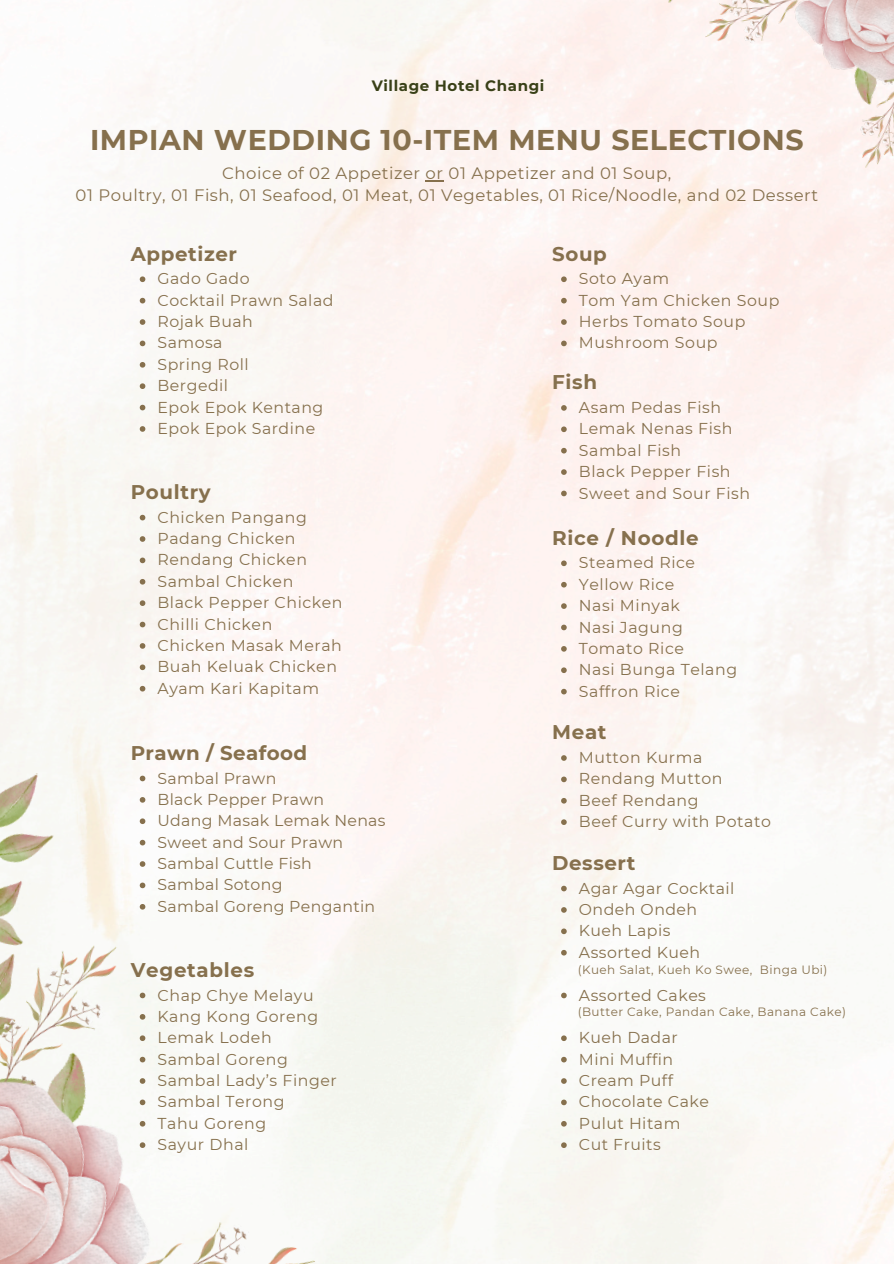
<style>
.page{position:relative;width:894px;height:1264px;background:#fff}
.page>*{position:absolute;margin:0;border:0;box-sizing:border-box;transform-origin:0 0}
.t1{font:700 28.5px "Montserrat";letter-spacing:.02em;color:#86704d}
.t2{font:700 19.8px "Montserrat";letter-spacing:.035em;color:#86704d}
.t3{font:700 19.65px "Montserrat";color:#86704d}
.t4{font:16.5px/21.3px "Montserrat";letter-spacing:.035em;color:#86704d;text-align:center}
.t5{font:15.75px "Montserrat";letter-spacing:.035em;color:#86704d}
.t6{font:700 15px "Montserrat";letter-spacing:.04em;color:#394017}
.t7{font:12px "Montserrat";letter-spacing:.035em;color:#86704d}
</style>
<div class="page">
<div style="left:0;top:0;width:893px;height:1263px;background:#fcf7f3"></div>
<img style="left:0;top:739px;width:500px;height:524px">
<img style="left:628px;top:0;width:265px;height:279px">
<svg style="left:425px;top:180px;width:18px;height:1px"></svg>
<svg style="left:140px;top:775px;width:5px;height:6px"></svg>
<svg style="left:140px;top:797px;width:5px;height:5px"></svg>
<svg style="left:140px;top:818px;width:5px;height:6px"></svg>
<svg style="left:140px;top:839px;width:5px;height:6px"></svg>
<svg style="left:140px;top:861px;width:5px;height:5px"></svg>
<svg style="left:140px;top:882px;width:5px;height:6px"></svg>
<svg style="left:140px;top:904px;width:5px;height:5px"></svg>
<svg style="left:140px;top:515px;width:5px;height:5px"></svg>
<svg style="left:140px;top:536px;width:5px;height:6px"></svg>
<svg style="left:140px;top:557px;width:5px;height:6px"></svg>
<svg style="left:140px;top:579px;width:5px;height:5px"></svg>
<svg style="left:140px;top:600px;width:5px;height:6px"></svg>
<svg style="left:140px;top:621px;width:5px;height:6px"></svg>
<svg style="left:140px;top:643px;width:5px;height:5px"></svg>
<svg style="left:140px;top:664px;width:5px;height:6px"></svg>
<svg style="left:140px;top:686px;width:5px;height:5px"></svg>
<svg style="left:140px;top:276px;width:5px;height:6px"></svg>
<svg style="left:140px;top:298px;width:5px;height:5px"></svg>
<svg style="left:140px;top:319px;width:5px;height:6px"></svg>
<svg style="left:140px;top:340px;width:5px;height:6px"></svg>
<svg style="left:140px;top:362px;width:5px;height:5px"></svg>
<svg style="left:140px;top:383px;width:5px;height:6px"></svg>
<svg style="left:140px;top:405px;width:5px;height:5px"></svg>
<svg style="left:140px;top:426px;width:5px;height:6px"></svg>
<svg style="left:140px;top:992px;width:5px;height:6px"></svg>
<svg style="left:140px;top:1014px;width:5px;height:5px"></svg>
<svg style="left:140px;top:1035px;width:5px;height:6px"></svg>
<svg style="left:140px;top:1056px;width:5px;height:6px"></svg>
<svg style="left:140px;top:1078px;width:5px;height:5px"></svg>
<svg style="left:140px;top:1099px;width:5px;height:6px"></svg>
<svg style="left:140px;top:1120px;width:5px;height:6px"></svg>
<svg style="left:140px;top:1142px;width:5px;height:5px"></svg>
<svg style="left:561px;top:560px;width:5px;height:6px"></svg>
<svg style="left:561px;top:582px;width:5px;height:5px"></svg>
<svg style="left:561px;top:603px;width:5px;height:6px"></svg>
<svg style="left:561px;top:624px;width:5px;height:6px"></svg>
<svg style="left:561px;top:646px;width:5px;height:5px"></svg>
<svg style="left:561px;top:667px;width:5px;height:6px"></svg>
<svg style="left:561px;top:688px;width:5px;height:6px"></svg>
<svg style="left:561px;top:405px;width:5px;height:6px"></svg>
<svg style="left:561px;top:426px;width:5px;height:6px"></svg>
<svg style="left:561px;top:448px;width:5px;height:5px"></svg>
<svg style="left:561px;top:469px;width:5px;height:6px"></svg>
<svg style="left:561px;top:490px;width:5px;height:6px"></svg>
<svg style="left:561px;top:276px;width:5px;height:6px"></svg>
<svg style="left:561px;top:298px;width:5px;height:5px"></svg>
<svg style="left:561px;top:319px;width:5px;height:6px"></svg>
<svg style="left:561px;top:340px;width:5px;height:6px"></svg>
<svg style="left:561px;top:755px;width:5px;height:5px"></svg>
<svg style="left:561px;top:776px;width:5px;height:6px"></svg>
<svg style="left:561px;top:798px;width:5px;height:5px"></svg>
<svg style="left:561px;top:819px;width:5px;height:6px"></svg>
<svg style="left:561px;top:885px;width:5px;height:6px"></svg>
<svg style="left:561px;top:907px;width:5px;height:5px"></svg>
<svg style="left:561px;top:928px;width:5px;height:6px"></svg>
<svg style="left:561px;top:949px;width:5px;height:6px"></svg>
<svg style="left:561px;top:992px;width:5px;height:6px"></svg>
<svg style="left:561px;top:1035px;width:5px;height:6px"></svg>
<svg style="left:561px;top:1056px;width:5px;height:6px"></svg>
<svg style="left:561px;top:1078px;width:5px;height:5px"></svg>
<svg style="left:561px;top:1099px;width:5px;height:6px"></svg>
<svg style="left:561px;top:1120px;width:5px;height:6px"></svg>
<svg style="left:561px;top:1142px;width:5px;height:5px"></svg>
<p class="t6" style="left:371px;top:77px;width:174px">Village Hotel Changi</p>
<h1 class="t1" style="left:90px;top:122px;width:715px">IMPIAN WEDDING 10-ITEM MENU SELECTIONS</h1>
<h4 class="t4" style="left:76px;top:163px;width:743px">Choice of 02 Appetizer or 01 Appetizer and 01 Soup,<br>01 Poultry, 01 Fish, 01 Seafood, 01 Meat, 01 Vegetables, 01 Rice/Noodle, and 02 Dessert</h4>
<p class="t2" style="left:131px;top:241px;width:108px">Appetizer</p>
<p class="t5" style="left:157px;top:269px;width:94px">Gado Gado</p>
<h2 class="t5" style="left:157px;top:290px;width:177px">Cocktail Prawn Salad</h2>
<p class="t5" style="left:157px;top:312px;width:97px">Rojak Buah</p>
<p class="t5" style="left:157px;top:333px;width:67px">Samosa</p>
<p class="t5" style="left:157px;top:354px;width:93px">Spring Roll</p>
<p class="t5" style="left:157px;top:376px;width:72px">Bergedil</p>
<p class="t5" style="left:157px;top:397px;width:167px">Epok Epok Kentang</p>
<p class="t5" style="left:157px;top:419px;width:159px">Epok Epok Sardine</p>
<p class="t2" style="left:131px;top:480px;width:82px">Poultry</p>
<h2 class="t5" style="left:157px;top:507px;width:151px">Chicken Pangang</h2>
<p class="t5" style="left:157px;top:529px;width:139px">Padang Chicken</p>
<p class="t5" style="left:157px;top:550px;width:151px">Rendang Chicken</p>
<p class="t5" style="left:157px;top:571px;width:137px">Sambal Chicken</p>
<p class="t5" style="left:157px;top:593px;width:186px">Black Pepper Chicken</p>
<h2 class="t5" style="left:157px;top:614px;width:116px">Chilli Chicken</h2>
<p class="t5" style="left:157px;top:635px;width:186px">Chicken Masak Merah</p>
<p class="t5" style="left:157px;top:657px;width:181px">Buah Keluak Chicken</p>
<p class="t5" style="left:157px;top:678px;width:163px">Ayam Kari Kapitam</p>
<h2 class="t2" style="left:131px;top:740px;width:178px">Prawn / Seafood</h2>
<p class="t5" style="left:157px;top:768px;width:120px">Sambal Prawn</p>
<p class="t5" style="left:157px;top:789px;width:168px">Black Pepper Prawn</p>
<p class="t5" style="left:157px;top:811px;width:229px">Udang Masak Lemak Nenas</p>
<p class="t5" style="left:157px;top:832px;width:187px">Sweet and Sour Prawn</p>
<p class="t5" style="left:157px;top:853px;width:156px">Sambal Cuttle Fish</p>
<p class="t5" style="left:157px;top:875px;width:126px">Sambal Sotong</p>
<p class="t5" style="left:157px;top:896px;width:219px">Sambal Goreng Pengantin</p>
<p class="t2" style="left:131px;top:957px;width:125px">Vegetables</p>
<p class="t5" style="left:157px;top:985px;width:157px">Chap Chye Melayu</p>
<p class="t5" style="left:157px;top:1006px;width:162px">Kang Kong Goreng</p>
<h2 class="t5" style="left:157px;top:1028px;width:116px">Lemak Lodeh</h2>
<p class="t5" style="left:157px;top:1049px;width:132px">Sambal Goreng</p>
<p class="t5" style="left:157px;top:1070px;width:181px">Sambal Lady’s Finger</p>
<p class="t5" style="left:157px;top:1092px;width:129px">Sambal Terong</p>
<p class="t5" style="left:157px;top:1113px;width:110px">Tahu Goreng</p>
<p class="t5" style="left:157px;top:1134px;width:92px">Sayur Dhal</p>
<p class="t3" style="left:552px;top:242px;width:56px">Soup</p>
<p class="t5" style="left:578px;top:269px;width:92px">Soto Ayam</p>
<p class="t5" style="left:578px;top:290px;width:202px">Tom Yam Chicken Soup</p>
<p class="t5" style="left:578px;top:312px;width:168px">Herbs Tomato Soup</p>
<p class="t5" style="left:578px;top:333px;width:140px">Mushroom Soup</p>
<p class="t2" style="left:552px;top:370px;width:47px">Fish</p>
<p class="t5" style="left:578px;top:398px;width:144px">Asam Pedas Fish</p>
<p class="t5" style="left:578px;top:419px;width:155px">Lemak Nenas Fish</p>
<h2 class="t5" style="left:578px;top:440px;width:104px">Sambal Fish</h2>
<p class="t5" style="left:578px;top:462px;width:153px">Black Pepper Fish</p>
<p class="t5" style="left:578px;top:483px;width:173px">Sweet and Sour Fish</p>
<p class="t2" style="left:552px;top:525px;width:148px">Rice / Noodle</p>
<p class="t5" style="left:578px;top:553px;width:118px">Steamed Rice</p>
<p class="t5" style="left:578px;top:574px;width:97px">Yellow Rice</p>
<h2 class="t5" style="left:578px;top:596px;width:103px">Nasi Minyak</h2>
<p class="t5" style="left:578px;top:617px;width:105px">Nasi Jagung</p>
<p class="t5" style="left:578px;top:638px;width:106px">Tomato Rice</p>
<p class="t5" style="left:578px;top:660px;width:160px">Nasi Bunga Telang</p>
<p class="t5" style="left:578px;top:681px;width:102px">Saffron Rice</p>
<p class="t2" style="left:552px;top:720px;width:56px">Meat</p>
<h2 class="t5" style="left:578px;top:747px;width:125px">Mutton Kurma</h2>
<p class="t5" style="left:578px;top:769px;width:145px">Rendang Mutton</p>
<p class="t5" style="left:578px;top:790px;width:121px">Beef Rendang</p>
<p class="t5" style="left:578px;top:812px;width:193px">Beef Curry with Potato</p>
<p class="t2" style="left:552px;top:850px;width:85px">Dessert</p>
<h2 class="t5" style="left:578px;top:878px;width:157px">Agar Agar Cocktail</h2>
<p class="t5" style="left:578px;top:899px;width:120px">Ondeh Ondeh</p>
<p class="t5" style="left:578px;top:921px;width:93px">Kueh Lapis</p>
<p class="t5" style="left:578px;top:942px;width:123px">Assorted Kueh</p>
<p class="t5" style="left:578px;top:985px;width:129px">Assorted Cakes</p>
<h4 class="t5" style="left:578px;top:1028px;width:100px">Kueh Dadar</h4>
<p class="t5" style="left:578px;top:1049px;width:96px">Mini Muffin</p>
<p class="t5" style="left:578px;top:1070px;width:96px">Cream Puff</p>
<p class="t5" style="left:578px;top:1092px;width:131px">Chocolate Cake</p>
<p class="t5" style="left:578px;top:1113px;width:103px">Pulut Hitam</p>
<p class="t5" style="left:578px;top:1134px;width:83px">Cut Fruits</p>
<p class="t7" style="left:577px;top:962px;width:251px">(Kueh Salat, Kueh Ko Swee, Binga Ubi)</p>
<p class="t7" style="left:577px;top:1004px;width:270px">(Butter Cake, Pandan Cake, Banana Cake)</p>
</div>
